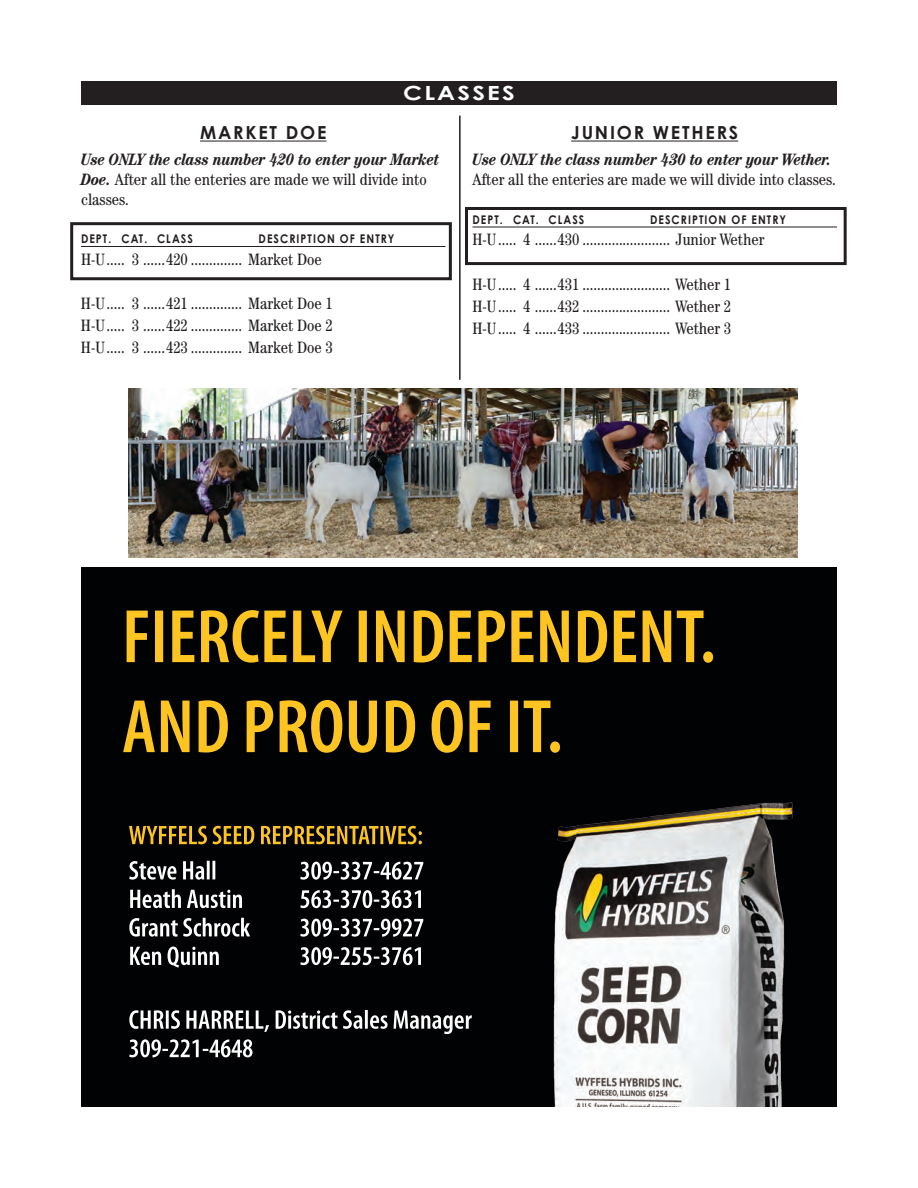
<style>
.page{position:relative;width:918px;height:1188px;background:#fff}
.page>*{position:absolute;margin:0;border:0;box-sizing:border-box;transform-origin:0 0}
.t1{font:700 19.5px "Century Gothic Pro";letter-spacing:.09em;color:#fff;scale:1.25 1}
.t2{font:700 18px "Century Gothic Pro";letter-spacing:.1em;color:#231f20}
.t3{font:condensed 16.5px/22.2px "Century Std";color:#231f20;text-align:justify}
.t4{font:italic 700 condensed 16.5px "Century Std";color:#231f20}
.t5{font:700 12px "Century Gothic Pro";letter-spacing:.1em;color:#231f20;scale:.88 1}
.s1{font-weight:700;font-style:italic}
</style>
<div class="page">
<hr style="left:200px;top:141px;width:126px;height:1px;background:#231f20">
<hr style="left:81px;top:246px;width:365px;height:1px;background:#231f20">
<div style="left:70px;top:222px;width:382px;height:58px;border:3px solid #231f20"></div>
<div style="left:82px;top:568px;width:755px;height:539px;background:#010203"></div>
<img style="left:553px;top:802px;width:240px;height:305px">
<svg style="left:123px;top:700px;width:437px;height:53px"></svg>
<svg style="left:127px;top:610px;width:586px;height:53px"></svg>
<svg style="left:129px;top:1010px;width:343px;height:47px"></svg>
<svg style="left:130px;top:947px;width:291px;height:21px"></svg>
<svg style="left:129px;top:918px;width:294px;height:19px"></svg>
<svg style="left:130px;top:889px;width:291px;height:19px"></svg>
<svg style="left:129px;top:861px;width:294px;height:19px"></svg>
<svg style="left:129px;top:826px;width:293px;height:18px"></svg>
<hr style="left:571px;top:141px;width:167px;height:1px;background:#231f20">
<hr style="left:472px;top:227px;width:365px;height:1px;background:#231f20">
<div style="left:465px;top:207px;width:382px;height:58px;border:3px solid #231f20"></div>
<hr style="left:459px;top:116px;width:2px;height:264px;background:#231f20">
<div style="left:81px;top:81px;width:756px;height:24px;background:#231f20"></div>
<img style="left:128px;top:389px;width:670px;height:168px">
<p class="t1" style="left:403px;top:81px;width:91px">CLASSES</p>
<p class="t2" style="left:200px;top:121px;width:128px">MARKET DOE</p>
<p class="t3" style="left:81px;top:150px;width:360px;line-height:19.5px;text-align:left"><span class="s1">Use ONLY the class number 420 to enter your Market<br>Doe.</span> After all the enteries are made we will divide into classes.</p>
<p class="t5" style="left:81px;top:232px;width:129px">DEPT. CAT. CLASS</p>
<p class="t5" style="left:259px;top:232px;width:156px">DESCRIPTION OF ENTRY</p>
<p class="t3" style="left:81px;top:248px;width:242px">H-U..... 3 ......420 .............. Market Doe</p>
<p class="t3" style="left:81px;top:292px;width:253px">H-U..... 3 ......421 .............. Market Doe 1<br>H-U..... 3 ......422 .............. Market Doe 2<br>H-U..... 3 ......423 .............. Market Doe 3</p>
<p class="t2" style="left:571px;top:121px;width:169px">JUNIOR WETHERS</p>
<p class="t4" style="left:472px;top:150px;width:360px">Use ONLY the class number 430 to enter your Wether.</p>
<p class="t3" style="left:472px;top:168px;width:365px">After all the enteries are made we will divide into classes.</p>
<p class="t5" style="left:472px;top:212px;width:129px">DEPT. CAT. CLASS</p>
<p class="t5" style="left:650px;top:212px;width:156px">DESCRIPTION OF ENTRY</p>
<p class="t3" style="left:472px;top:228px;width:294px">H-U..... 4 ......430 ........................ Junior Wether</p>
<p class="t3" style="left:472px;top:273px;width:260px">H-U..... 4 ......431 ........................ Wether 1<br>H-U..... 4 ......432 ........................ Wether 2<br>H-U..... 4 ......433 ........................ Wether 3</p>
</div>
